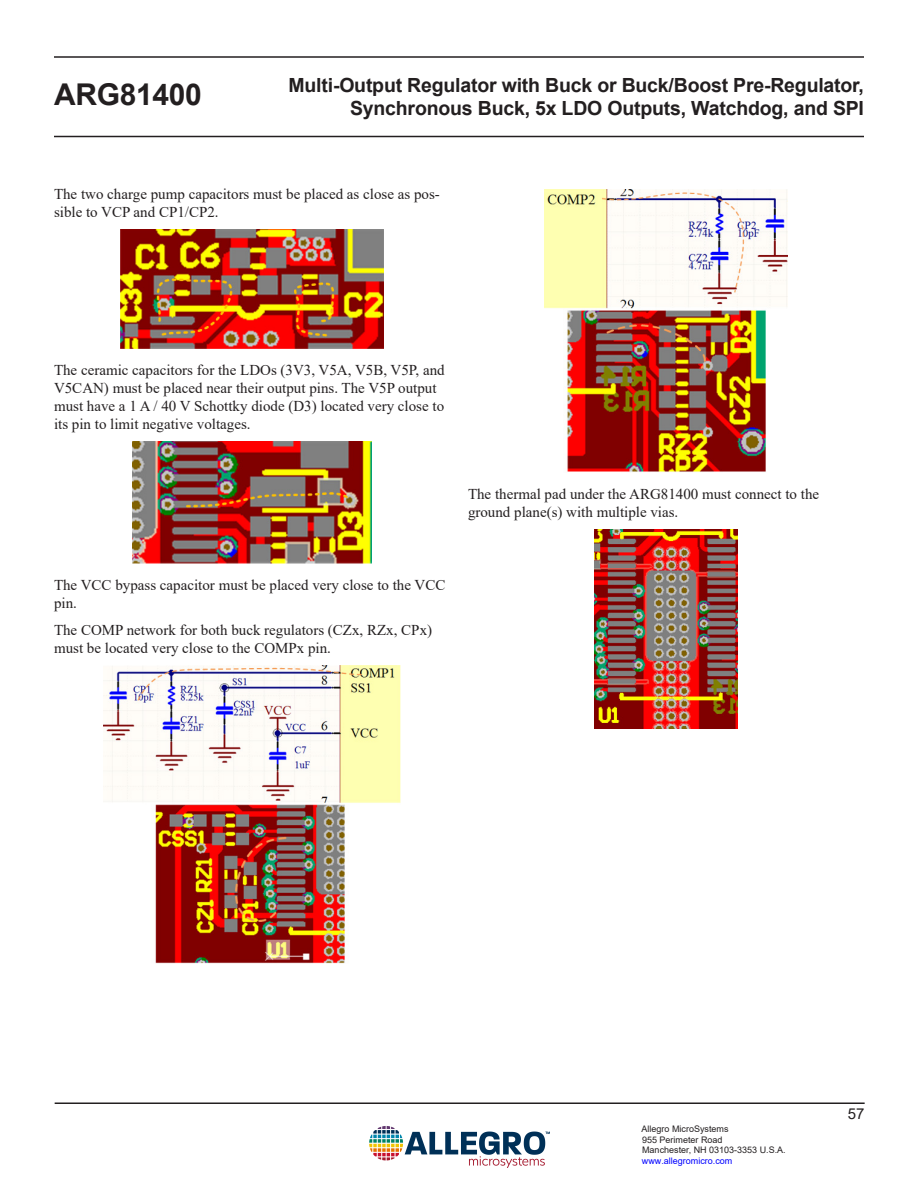
<style>
.page{position:relative;width:918px;height:1188px;background:#fff}
.page>*{position:absolute;margin:0;border:0;box-sizing:border-box;transform-origin:0 0}
.t1{font:700 30px "Arial";letter-spacing:-.01em;color:#231f20}
.t2{font:700 19.5px "Arial";letter-spacing:-.01em;color:#231f20}
.Normal_-_Follow_Page{font:15px/18px "Times New Roman";color:#231f20}
.t3{font:15px "Arial";color:#231f20}
.t4{font:9px/10.8px "Arial";color:#231f20}
.t5{font:9px "Arial";color:#00f}
</style>
<div class="page">
<hr style="left:55px;top:1102px;width:810px;height:2px;background:#231f20">
<hr style="left:54px;top:136px;width:810px;height:1px;background:#231f20">
<hr style="left:54px;top:56px;width:810px;height:2px;background:#231f20">
<img style="left:370px;top:1126px;width:180px;height:42px">
<img style="left:121px;top:229px;width:262px;height:119px">
<img style="left:132px;top:441px;width:240px;height:122px">
<img style="left:104px;top:665px;width:296px;height:298px">
<img style="left:545px;top:189px;width:242px;height:283px">
<img style="left:595px;top:529px;width:142px;height:200px">
<h1 class="t1" style="left:54px;top:74px;width:149px">ARG81400</h1>
<h2 class="t2" style="left:289px;top:71px;width:577px">Multi-Output Regulator with Buck or Buck/Boost Pre-Regulator,</h2>
<h2 class="t2" style="left:350px;top:94px;width:515px">Synchronous Buck, 5x LDO Outputs, Watchdog, and SPI</h2>
<p class="Normal_-_Follow_Page" style="left:54px;top:185px;width:387px">The two charge pump capacitors must be placed as close as pos&shy;sible to VCP and CP1/CP2.</p>
<p class="Normal_-_Follow_Page" style="left:54px;top:361px;width:392px">The ceramic capacitors for the LDOs (3V3, V5A, V5B, V5P, and V5CAN) must be placed near their output pins. The V5P output must have a 1 A / 40 V Schottky diode (D3) located very close to its pin to limit negative voltages.</p>
<p class="Normal_-_Follow_Page" style="left:468px;top:485px;width:353px">The thermal pad under the ARG81400 must connect to the ground plane(s) with multiple vias.</p>
<p class="Normal_-_Follow_Page" style="left:54px;top:576px;width:393px">The VCC bypass capacitor must be placed very close to the VCC pin.</p>
<p class="Normal_-_Follow_Page" style="left:54px;top:621px;width:380px">The COMP network for both buck regulators (CZx, RZx, CPx) must be located very close to the COMPx pin.</p>
<p class="t4" style="left:642px;top:1123px;width:146px">Allegro MicroSystems<br>955 Perimeter Road<br>Manchester, NH 03103-3353 U.S.A.</p>
<p class="t5" style="left:642px;top:1155px;width:92px">www.allegromicro.com</p>
<p class="t3" style="left:848px;top:1103px;width:18px">57</p>
</div>
